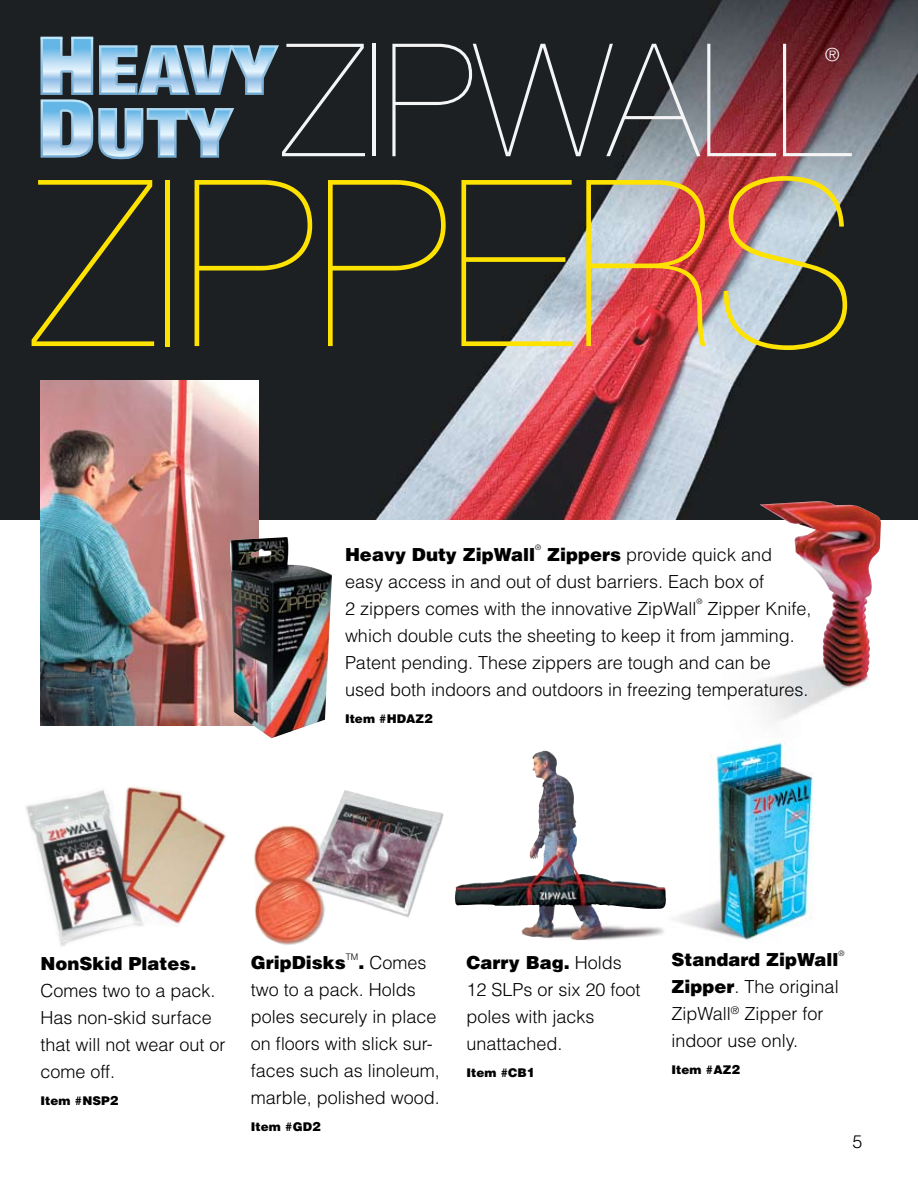
<style>
.page{position:relative;width:918px;height:1188px;background:#fff}
.page>*{position:absolute;margin:0;border:0;box-sizing:border-box;transform-origin:0 0}
.t1{font:200 232.5px "Helvetica Neue";color:#ffe300}
.t2{font:200 157.5px "Helvetica Neue";color:#f5f5f6}
.t3{font:300 18px/27px "Helvetica";color:#000}
.t4{font:900 18px "Helvetica";color:#000}
.t5{font:300 18px "Helvetica";color:#fff}
.t6{font:900 12px "Helvetica";color:#000}
.t7{font:300 9px "Helvetica";color:#000}
.t8{font:300 7.5px "Helvetica";color:#000}
.s1{font-weight:900}
.s2{font-size:12.75px}
</style>
<div class="page">
<img style="left:0;top:0;width:918px;height:519px">
<svg style="left:40px;top:37px;width:239px;height:122px"></svg>
<hr style="left:189px;top:154px;width:41px;height:1px;background:#dff3fd">
<img style="left:672px;top:500px;width:209px;height:223px">
<img style="left:40px;top:380px;width:219px;height:345px">
<img style="left:230px;top:537px;width:102px;height:201px">
<img style="left:26px;top:785px;width:201px;height:161px">
<img style="left:253px;top:790px;width:191px;height:155px">
<img style="left:658px;top:741px;width:155px;height:201px">
<img style="left:455px;top:773px;width:91px;height:133px">
<h2 class="t2" style="left:285px;top:10px;width:567px">ZIPWALL</h2>
<h1 class="t1" style="left:36px;top:130px;width:823px">ZIPPERS</h1>
<p class="t5" style="left:825px;top:43px;width:16px">®</p>
<p class="t4" style="left:345px;top:542px;width:192px">Heavy Duty ZipWall</p>
<p class="t8" style="left:535px;top:543px;width:7px">®</p>
<p class="t3" style="left:345px;top:540px;width:429px;text-indent:202px"><span class="s1">Zippers</span> provide quick and easy access in and out of dust barriers. Each box of<br>2 zippers comes with the innovative ZipWall</p>
<p class="t8" style="left:696px;top:597px;width:7px">®</p>
<p class="t3" style="left:345px;top:594px;width:468px;text-indent:362px">Zipper Knife, which double cuts the sheeting to keep it from jamming.<br>Patent pending. These zippers are tough and can be used both indoors and outdoors in freezing temperatures.</p>
<p class="t6" style="left:345px;top:710px;width:89px">Item #HDAZ<span class="s2">2</span></p>
<p class="t4" style="left:40px;top:952px;width:157px">NonSkid Plates.</p>
<p class="t3" style="left:40px;top:977px;width:187px">Comes two to a pack.<br>Has non-skid surface that will not wear out or come off.</p>
<p class="t6" style="left:40px;top:1093px;width:79px">Item #NSP<span class="s2">2</span></p>
<p class="t4" style="left:251px;top:950px;width:96px">GripDisks</p>
<p class="t7" style="left:346px;top:951px;width:14px">TM</p>
<p class="t3" style="left:251px;top:948px;width:191px;text-indent:107px"><span class="s1">.</span> Comes two to a pack. Holds poles securely in place on floors with slick sur&shy;faces such as linoleum, marble, polished wood.</p>
<p class="t6" style="left:251px;top:1118px;width:71px">Item #GD<span class="s2">2</span></p>
<p class="t3" style="left:466px;top:948px;width:176px"><span class="s1">Carry Bag.</span> Holds<br>12 SLPs or six 20 foot poles with jacks unattached.</p>
<p class="t6" style="left:466px;top:1064px;width:71px">Item #CB<span class="s2">1</span></p>
<p class="t4" style="left:672px;top:948px;width:169px">Standard ZipWall</p>
<p class="t8" style="left:839px;top:948px;width:7px">®</p>
<p class="t3" style="left:672px;top:973px;width:169px"><span class="s1">Zipper</span>. The original<br>ZipWall<sup>®</sup> Zipper for indoor use only.</p>
<p class="t6" style="left:672px;top:1062px;width:70px">Item #AZ<span class="s2">2</span></p>
<p class="t3" style="left:852px;top:1128px;width:12px">5</p>
</div>
